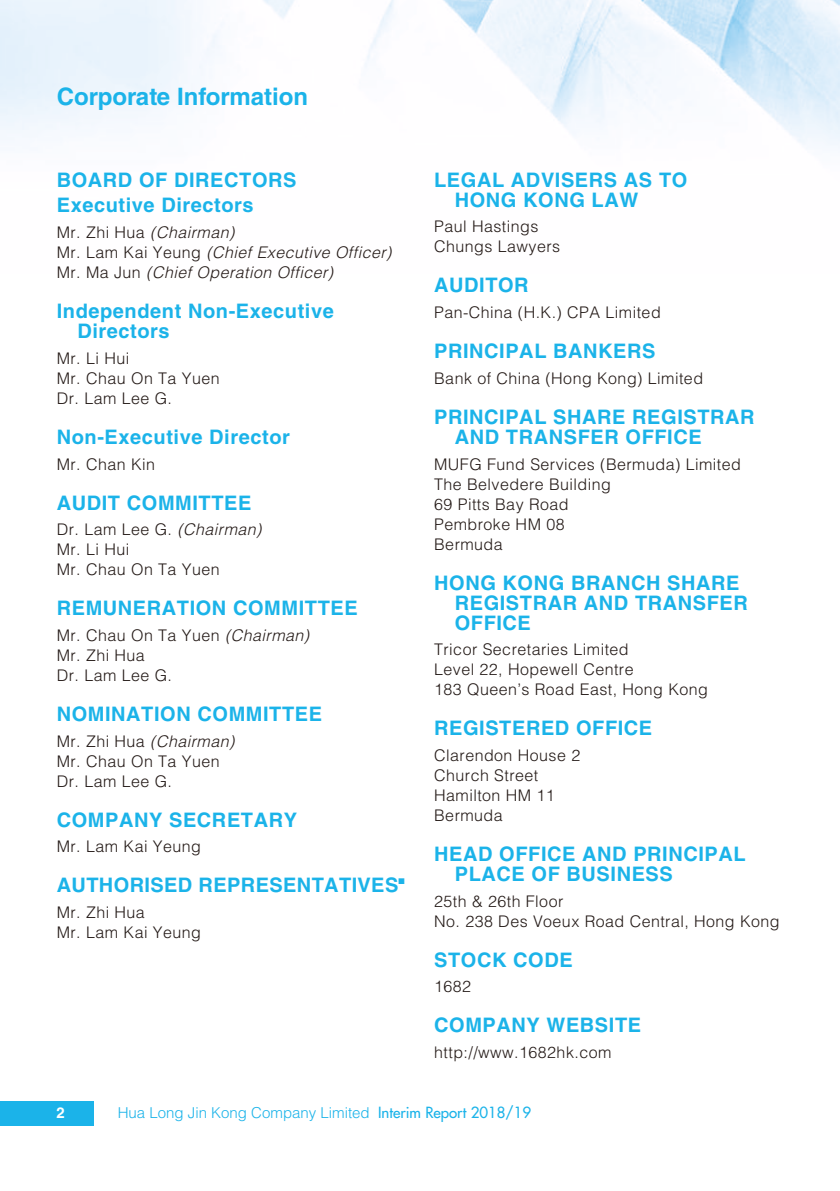
<style>
.page{position:relative;width:840px;height:1191px;background:#fff}
.page>*{position:absolute;margin:0;border:0;box-sizing:border-box;transform-origin:0 0}
.t1{font:700 24px "Helvetica LT Std";color:#1bb3e9}
.t2{font:700 20px/20px "Helvetica LT Std";letter-spacing:.03em;color:#1bb3e9}
.t3{font:300 16px/20px "Helvetica LT Std";letter-spacing:.03em;color:#231916}
.t4{font:italic 300 16px/20px "Helvetica LT Std";letter-spacing:.03em;color:#231916}
.t5{font:300 15px "Helvetica LT Std";color:#1bb3e9}
.t6{font:700 15px "Helvetica LT Std";color:#fff}
.t7{font:8.2px "Zapf Dingbats Std";color:#1bb3e9}
.s1{font-style:normal}
.s2{font-style:italic}
.s3{font-family:"Futura Std";font-weight:500}
</style>
<div class="page">
<img style="left:0;top:0;width:838px;height:146px">
<div style="left:0;top:1100px;width:93px;height:25px;background:#1bb3e9"></div>
<h1 class="t1" style="left:57px;top:82px;width:253px">Corporate Information</h1>
<p class="t2" style="left:57px;top:167px;width:241px;line-height:25.6px">BOARD OF DIRECTORS<br>Executive Directors</p>
<p class="t4" style="left:57px;top:222px;width:336px"><span class="s1">Mr. Zhi Hua</span> (Chairman)<br><span class="s1">Mr. Lam Kai Yeung</span> (Chief Executive Officer)<br><span class="s1">Mr. Ma Jun</span> (Chief Operation Officer)</p>
<p class="t2" style="left:77px;top:301px;width:258px;text-indent:-21px">Independent Non-Executive<br>Directors</p>
<p class="t3" style="left:57px;top:348px;width:164px">Mr. Li Hui<br>Mr. Chau On Ta Yuen<br>Dr. Lam Lee G.</p>
<p class="t2" style="left:57px;top:426px;width:234px">Non-Executive Director</p>
<p class="t3" style="left:57px;top:454px;width:100px">Mr. Chan Kin</p>
<p class="t2" style="left:57px;top:492px;width:196px">AUDIT COMMITTEE</p>
<p class="t3" style="left:57px;top:519px;width:206px">Dr. Lam Lee G. <span class="s2">(Chairman)<br></span>Mr. Li Hui<br>Mr. Chau On Ta Yuen</p>
<p class="t2" style="left:57px;top:598px;width:302px">REMUNERATION COMMITTEE</p>
<p class="t3" style="left:57px;top:625px;width:254px">Mr. Chau On Ta Yuen <span class="s2">(Chairman)<br></span>Mr. Zhi Hua<br>Dr. Lam Lee G.</p>
<p class="t2" style="left:57px;top:703px;width:267px">NOMINATION COMMITTEE</p>
<p class="t3" style="left:57px;top:731px;width:179px">Mr. Zhi Hua <span class="s2">(Chairman)<br></span>Mr. Chau On Ta Yuen<br>Dr. Lam Lee G.</p>
<p class="t2" style="left:57px;top:809px;width:242px">COMPANY SECRETARY</p>
<p class="t3" style="left:57px;top:836px;width:146px">Mr. Lam Kai Yeung</p>
<p class="t2" style="left:57px;top:875px;width:343px">AUTHORISED REPRESENTATIVES</p>
<p class="t7" style="left:398px;top:877px;width:8px">■</p>
<p class="t3" style="left:57px;top:902px;width:146px">Mr. Zhi Hua<br>Mr. Lam Kai Yeung</p>
<p class="t2" style="left:454px;top:169px;width:234px;text-indent:-21px">LEGAL ADVISERS AS TO<br>HONG KONG LAW</p>
<p class="t3" style="left:434px;top:217px;width:127px">Paul Hastings<br>Chungs Lawyers</p>
<p class="t2" style="left:434px;top:275px;width:96px">AUDITOR</p>
<p class="t3" style="left:434px;top:302px;width:228px">Pan-China (H.K.) CPA Limited</p>
<p class="t2" style="left:434px;top:341px;width:223px">PRINCIPAL BANKERS</p>
<p class="t3" style="left:434px;top:368px;width:270px">Bank of China (Hong Kong) Limited</p>
<p class="t2" style="left:454px;top:406px;width:301px;text-indent:-21px">PRINCIPAL SHARE REGISTRAR<br>AND TRANSFER OFFICE</p>
<p class="t3" style="left:434px;top:454px;width:308px">MUFG Fund Services (Bermuda) Limited<br>The Belvedere Building<br>69 Pitts Bay Road<br>Pembroke HM 08<br>Bermuda</p>
<p class="t2" style="left:454px;top:572px;width:294px;text-indent:-21px">HONG KONG BRANCH SHARE<br>REGISTRAR AND TRANSFER<br>OFFICE</p>
<p class="t3" style="left:434px;top:639px;width:275px">Tricor Secretaries Limited<br>Level 22, Hopewell Centre<br>183 Queen’s Road East, Hong Kong</p>
<p class="t2" style="left:434px;top:718px;width:219px">REGISTERED OFFICE</p>
<p class="t3" style="left:434px;top:745px;width:147px">Clarendon House 2<br>Church Street<br>Hamilton HM 11<br>Bermuda</p>
<p class="t2" style="left:454px;top:843px;width:292px;text-indent:-21px">HEAD OFFICE AND PRINCIPAL<br>PLACE OF BUSINESS</p>
<p class="t3" style="left:434px;top:891px;width:347px">25th &amp; 26th Floor<br>No. 238 Des Voeux Road Central, Hong Kong</p>
<p class="t2" style="left:434px;top:949px;width:140px">STOCK CODE</p>
<p class="t3" style="left:434px;top:976px;width:38px">1682</p>
<p class="t2" style="left:434px;top:1015px;width:208px">COMPANY WEBSITE</p>
<p class="t3" style="left:434px;top:1042px;width:179px">http://www.1682hk.com</p>
<p class="t6" style="left:56px;top:1104px;width:10px">2</p>
<p class="t5" style="left:118px;top:1103px;width:414px">Hua Long Jin Kong Company Limited <span class="s3">Interim Report 2018/19</span></p>
</div>
